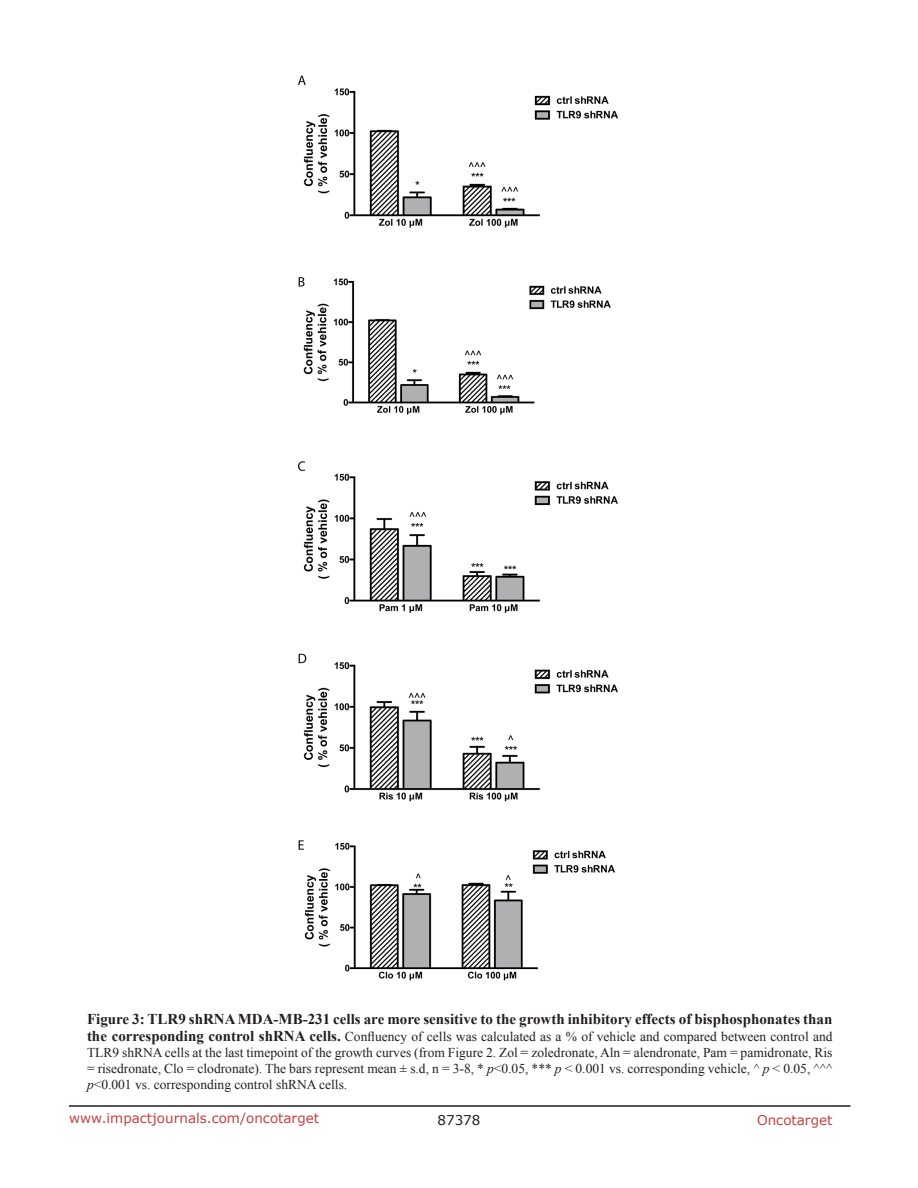
<style>
.page{position:relative;width:918px;height:1188px;background:#fff}
.page>*{position:absolute;margin:0;border:0;box-sizing:border-box;transform-origin:0 0}
.figuretext{font:700 15px "Times New Roman";color:#231f20}
.figuretext-2{font:13.5px/16.2px "Times New Roman";color:#231f20;text-align:justify}
.t1{font:13.5px "Verdana";color:#c24141}
.t2{font:13.5px "Verdana";color:#231f20}
.s1{font-weight:700;font-size:15px}
.s2{font-style:italic}
</style>
<div class="page">
<hr style="left:69px;top:1105px;width:781px;height:2px;background:#231f20">
<img style="left:297px;top:75px;width:321px;height:906px">
<p class="figuretext" style="left:87px;top:1009px;width:747px">Figure 3: TLR9 shRNA MDA-MB-231 cells are more sensitive to the growth inhibitory effects of bisphosphonates than</p>
<p class="figuretext-2" style="left:87px;top:1028px;width:747px"><span class="s1">the corresponding control shRNA cells.</span> Confluency of cells was calculated as a % of vehicle and compared between control and TLR9 shRNA cells at the last timepoint of the growth curves (from Figure 2. Zol = zoledronate, Aln = alendronate, Pam = pamidronate, Ris = risedronate, Clo = clodronate). The bars represent mean ± s.d, n = 3-8, * <span class="s2">p</span>&lt;0.05, *** <span class="s2">p</span> &lt; 0.001 vs. corresponding vehicle, ^ <span class="s2">p</span> &lt; 0.05, ^^^ <span class="s2">p</span>&lt;0.001 vs. corresponding control shRNA cells.</p>
<p class="t1" style="left:69px;top:1109px;width:252px">www.impactjournals.com/oncotarget</p>
<p class="t2" style="left:438px;top:1111px;width:44px">87378</p>
<p class="t1" style="left:757px;top:1111px;width:77px">Oncotarget</p>
</div>
